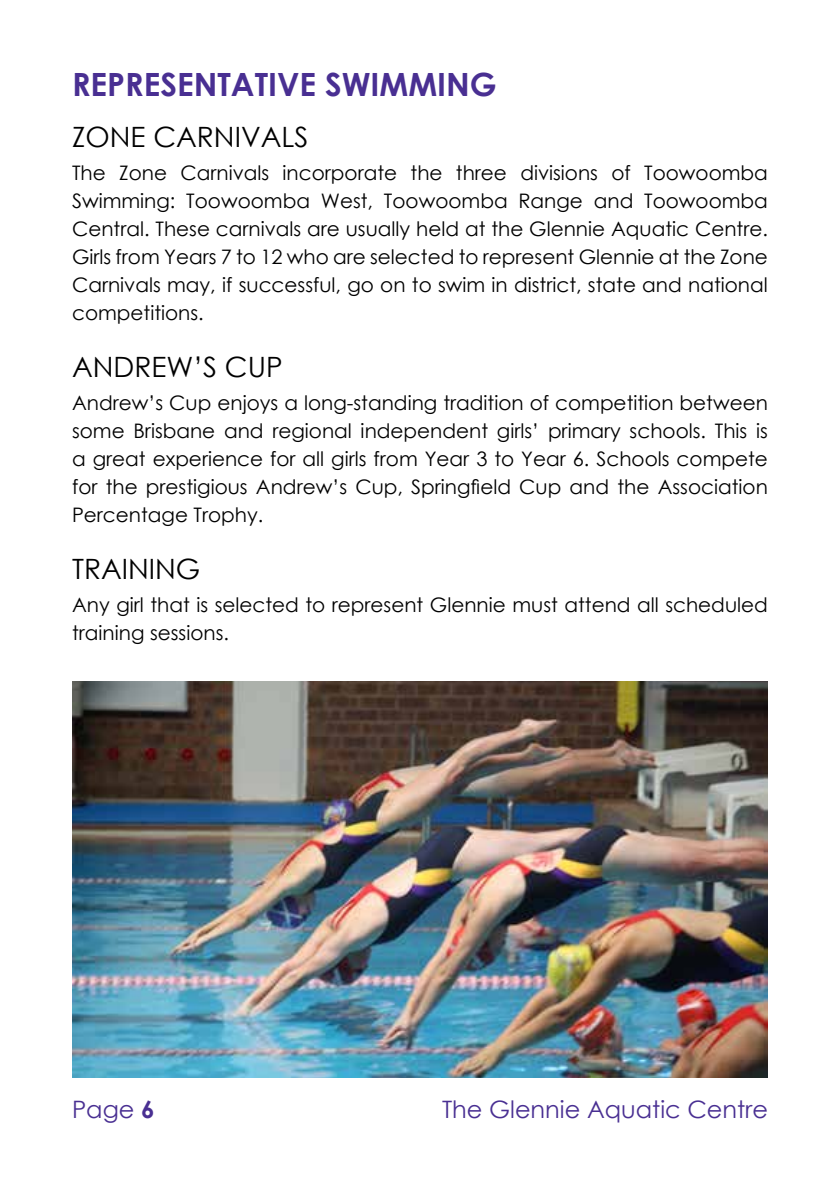
<style>
.page{position:relative;width:840px;height:1191px;background:#fff}
.page>*{position:absolute;margin:0;border:0;box-sizing:border-box;transform-origin:0 0}
.t1{font:700 32px "Century Gothic";color:#492f92}
.t2{font:28px "Century Gothic";color:#000}
.t3{font:24px "Century Gothic";color:#492f92}
.t4{font:20px/28px "Century Gothic";color:#000;text-align:justify}
.s1{font-weight:700}
</style>
<div class="page">
<img style="left:72px;top:681px;width:695px;height:396px">
<h1 class="t1" style="left:72px;top:60px;width:426px">REPRESENTATIVE SWIMMING</h1>
<h2 class="t2" style="left:72px;top:117px;width:238px">ZONE CARNIVALS</h2>
<p class="t4" style="left:72px;top:159px;width:697px">The Zone Carnivals incorporate the three divisions of Toowoomba Swimming: Toowoomba West, Toowoomba Range and Toowoomba Central. These carnivals are usually held at the Glennie Aquatic Centre.<br>Girls from Years 7 to 12 who are selected to represent Glennie at the Zone Carnivals may, if successful, go on to swim in district, state and national competitions.</p>
<h2 class="t2" style="left:72px;top:347px;width:212px">ANDREW’S CUP</h2>
<p class="t4" style="left:72px;top:389px;width:697px">Andrew’s Cup enjoys a long-standing tradition of competition between some Brisbane and regional independent girls’ primary schools. This is a great experience for all girls from Year 3 to Year 6. Schools compete for the prestigious Andrew’s Cup, Springfield Cup and the Association Percentage Trophy.</p>
<h2 class="t2" style="left:72px;top:549px;width:130px">TRAINING</h2>
<p class="t4" style="left:72px;top:591px;width:697px">Any girl that is selected to represent Glennie must attend all scheduled training sessions.</p>
<p class="t3" style="left:72px;top:1092px;width:84px">Page <span class="s1">6</span></p>
<p class="t3" style="left:442px;top:1092px;width:327px">The Glennie Aquatic Centre</p>
</div>
